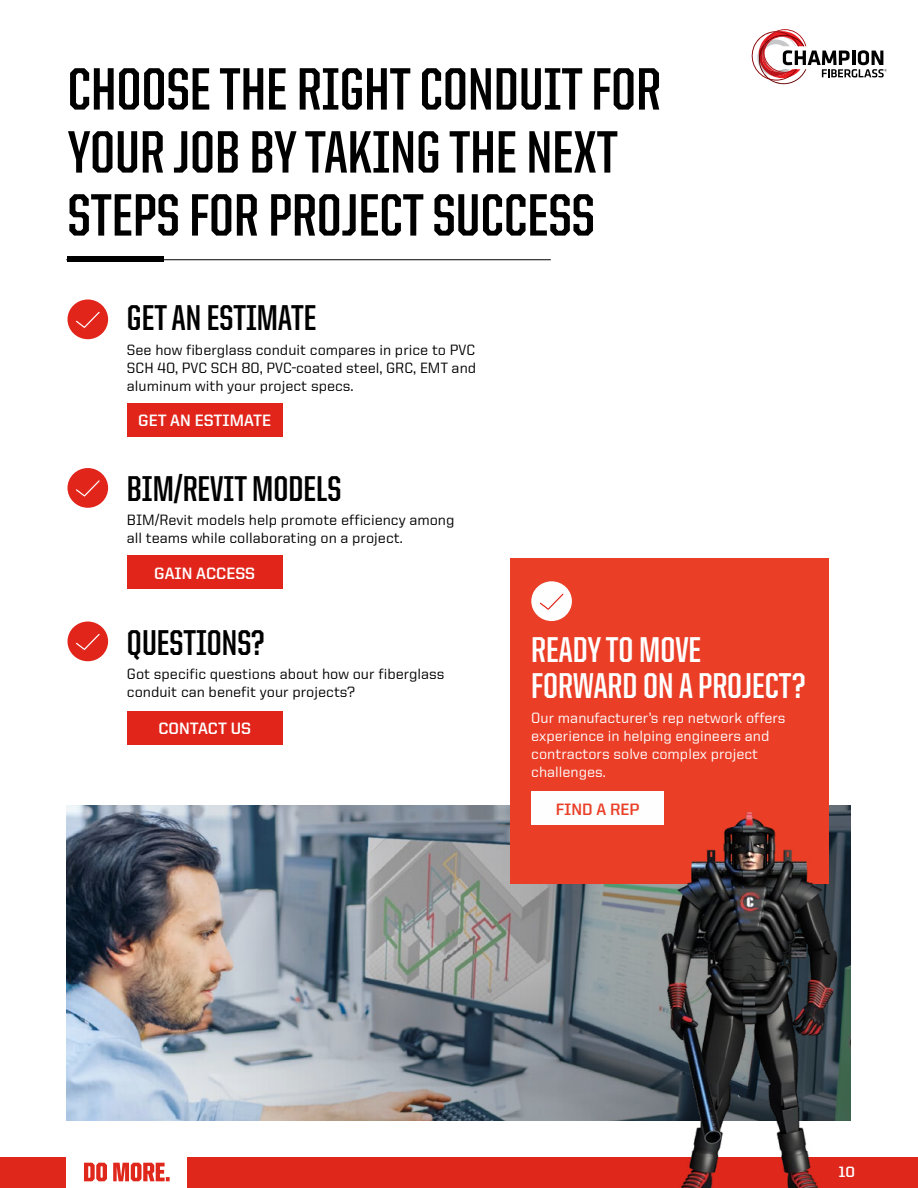
<style>
.page{position:relative;width:918px;height:1188px;background:#fff}
.page>*{position:absolute;margin:0;border:0;box-sizing:border-box;transform-origin:0 0}
.t1{font:700 60px/63px "United Sans Cond";color:#000}
.t2{font:700 36px "United Sans Cond";color:#000}
.t3{font:700 36px/36px "United Sans Cond";color:#fff}
.t4{font:700 16.5px "United Sans Reg";color:#fff}
.t5{font:700 16.5px "United Sans Reg";color:#ea3e27}
.t6{font:500 15px/18px "United Sans Reg";color:#000}
.t7{font:500 15px/18px "United Sans Reg";color:#fff}
.t8{font:700 15px "United Sans Reg";color:#fff}
</style>
<div class="page">
<div style="left:0;top:1158px;width:918px;height:30px;background:#df271c"></div>
<svg style="left:752px;top:29px;width:135px;height:55px"></svg>
<div style="left:66px;top:1155px;width:121px;height:33px;background:#fff"></div>
<svg style="left:84px;top:1163px;width:86px;height:18px"></svg>
<hr style="left:66px;top:259px;width:485px;height:1px;background:#000">
<div style="left:67px;top:257px;width:96px;height:5px;background:#000"></div>
<div style="left:127px;top:403px;width:156px;height:33px;background:#e1251b"></div>
<div style="left:68px;top:299px;width:40px;height:40px;background:#e1251b;border-radius:50%"></div>
<svg style="left:76px;top:312px;width:24px;height:16px"></svg>
<div style="left:127px;top:556px;width:156px;height:33px;background:#e1251b"></div>
<div style="left:68px;top:468px;width:40px;height:40px;background:#e1251b;border-radius:50%"></div>
<svg style="left:76px;top:480px;width:24px;height:17px"></svg>
<div style="left:127px;top:711px;width:156px;height:34px;background:#e1251b"></div>
<div style="left:68px;top:622px;width:40px;height:39px;background:#e1251b;border-radius:50%"></div>
<svg style="left:76px;top:634px;width:24px;height:16px"></svg>
<img style="left:68px;top:805px;width:783px;height:315px">
<div style="left:510px;top:558px;width:319px;height:325px;background:#ea3e27"></div>
<div style="left:531px;top:792px;width:133px;height:33px;background:#fefefe"></div>
<div style="left:531px;top:581px;width:41px;height:40px;background:#fefefe;border-radius:50%"></div>
<svg style="left:539px;top:593px;width:25px;height:18px"></svg>
<img style="left:637px;top:809px;width:224px;height:379px">
<h1 class="t1" style="left:68px;top:57px;width:595px">CHOOSE THE RIGHT CONDUIT FOR<br>YOUR JOB BY TAKING THE NEXT<br>STEPS FOR PROJECT SUCCESS</h1>
<h2 class="t2" style="left:127px;top:299px;width:191px">GET AN ESTIMATE</h2>
<p class="t6" style="left:127px;top:340px;width:351px;text-align:justify">See how fiberglass conduit compares in price to PVC SCH 40, PVC SCH 80, PVC-coated steel, GRC, EMT and aluminum with your project specs.</p>
<p class="t4" style="left:138px;top:411px;width:134px">GET AN ESTIMATE</p>
<h2 class="t2" style="left:127px;top:470px;width:216px">BIM/REVIT MODELS</h2>
<p class="t6" style="left:127px;top:511px;width:329px">BIM/Revit models help promote efficiency among all teams while collaborating on a project.</p>
<p class="t4" style="left:154px;top:564px;width:102px">GAIN ACCESS</p>
<h2 class="t2" style="left:127px;top:624px;width:139px">QUESTIONS?</h2>
<p class="t6" style="left:127px;top:665px;width:319px">Got specific questions about how our fiberglass conduit can benefit your projects?</p>
<p class="t4" style="left:158px;top:720px;width:94px">CONTACT US</p>
<h2 class="t3" style="left:531px;top:632px;width:276px">READY TO MOVE<br>FORWARD ON A PROJECT?</h2>
<p class="t7" style="left:531px;top:708px;width:256px">Our manufacturer’s rep network offers experience in helping engineers and contractors solve complex project challenges.</p>
<p class="t5" style="left:556px;top:800px;width:85px">FIND A REP</p>
<p class="t8" style="left:839px;top:1163px;width:18px">10</p>
</div>
